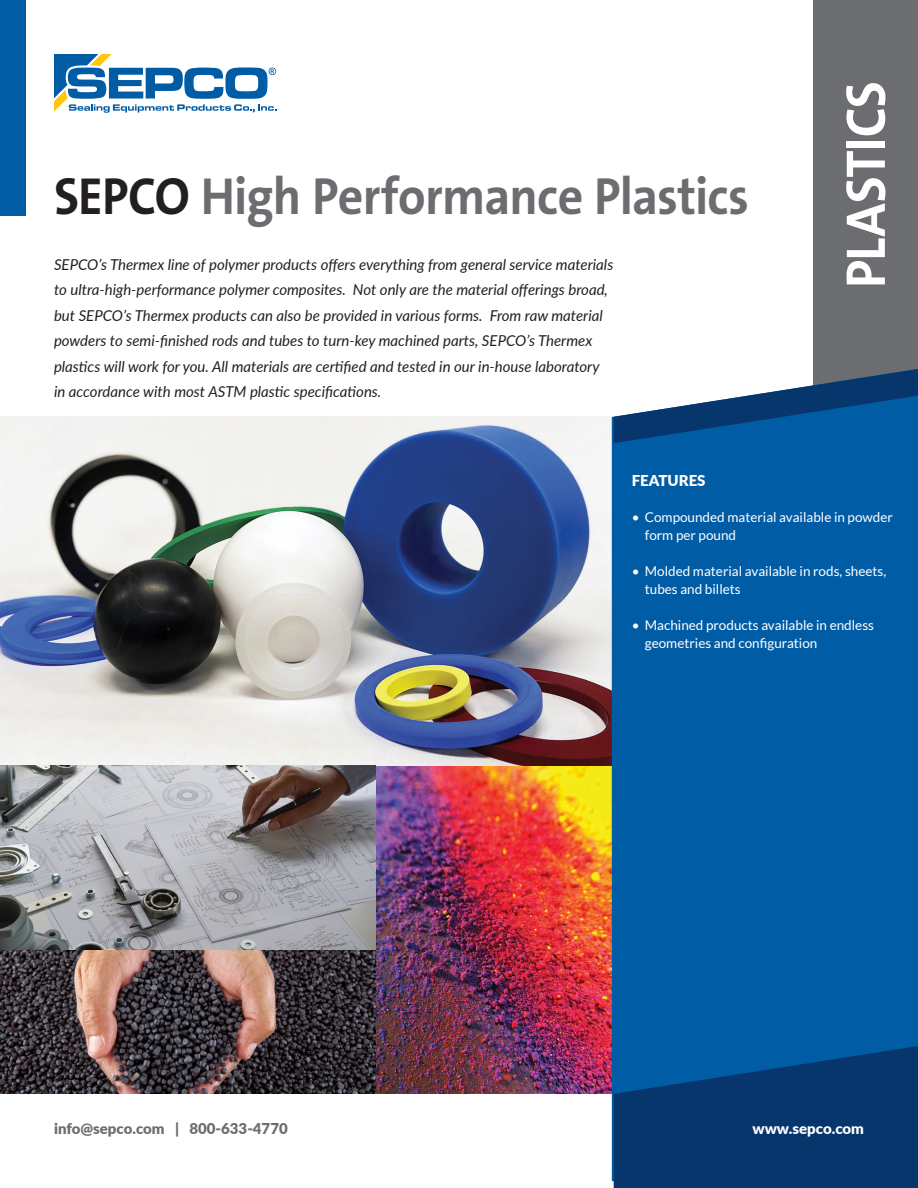
<style>
.page{position:relative;width:918px;height:1188px;background:#fff}
.page>*{position:absolute;margin:0;border:0;box-sizing:border-box;transform-origin:0 0}
.t1{font:700 56.4px "The Sans B W7";letter-spacing:-.02em;color:#fff;scale:.95 1}
.t2{font:700 52.5px "The Sans B W7";letter-spacing:-.015em;color:#6c6d70;scale:.95 1}
.t3{font:italic 15px/25.5px "Lato";color:#231f20}
.t4{font:900 15px "Lato";color:#6c6d70}
.t5{font:900 15px "Lato";color:#fff}
.t6{font:13.5px/18px "Lato";color:#fff}
.s1{color:#231f20}
</style>
<div class="page">
<img style="left:376px;top:766px;width:236px;height:328px">
<img style="left:0;top:950px;width:376px;height:144px">
<img style="left:0;top:417px;width:612px;height:349px">
<img style="left:0;top:766px;width:376px;height:184px">
<svg style="left:54px;top:54px;width:223px;height:59px"></svg>
<div style="left:0;top:0;width:25px;height:216px;background:#015ca6"></div>
<div style="left:814px;top:0;width:104px;height:397px;background:#6c6d70"></div>
<div style="left:612px;top:416px;width:306px;height:765px;background:#015ca6"></div>
<svg style="left:614px;top:1046px;width:304px;height:142px;background:#053c76"></svg>
<svg style="left:614px;top:369px;width:304px;height:74px"></svg>
<p class="t2" style="left:54px;top:162px;width:733px"><span class="s1">SEPCO</span> High Performance Plastics</p>
<p class="t3" style="left:54px;top:251px;width:561px">SEPCO’s Thermex line of polymer products offers everything from general service materials to ultra-high-performance polymer composites. Not only are the material offerings broad, but SEPCO’s Thermex products can also be provided in various forms. From raw material powders to semi-finished rods and tubes to turn-key machined parts, SEPCO’s Thermex plastics will work for you. All materials are certified and tested in our in-house laboratory in accordance with most ASTM plastic specifications.</p>
<p class="t1" style="left:830px;top:288px;width:219px;rotate:-90deg">PLASTICS</p>
<p class="t4" style="left:54px;top:1117px;width:235px">info@sepco.com | 800-633-4770</p>
<p class="t5" style="left:632px;top:469px;width:75px">FEATURES</p>
<p class="t6" style="left:645px;top:508px;width:250px;text-indent:-13px">• Compounded material available in powder form per pound</p>
<p class="t6" style="left:645px;top:562px;width:243px;text-indent:-13px">• Molded material available in rods, sheets, tubes and billets</p>
<p class="t6" style="left:645px;top:616px;width:231px;text-indent:-13px">• Machined products available in endless geometries and configuration</p>
<p class="t5" style="left:752px;top:1117px;width:113px">www.sepco.com</p>
</div>
